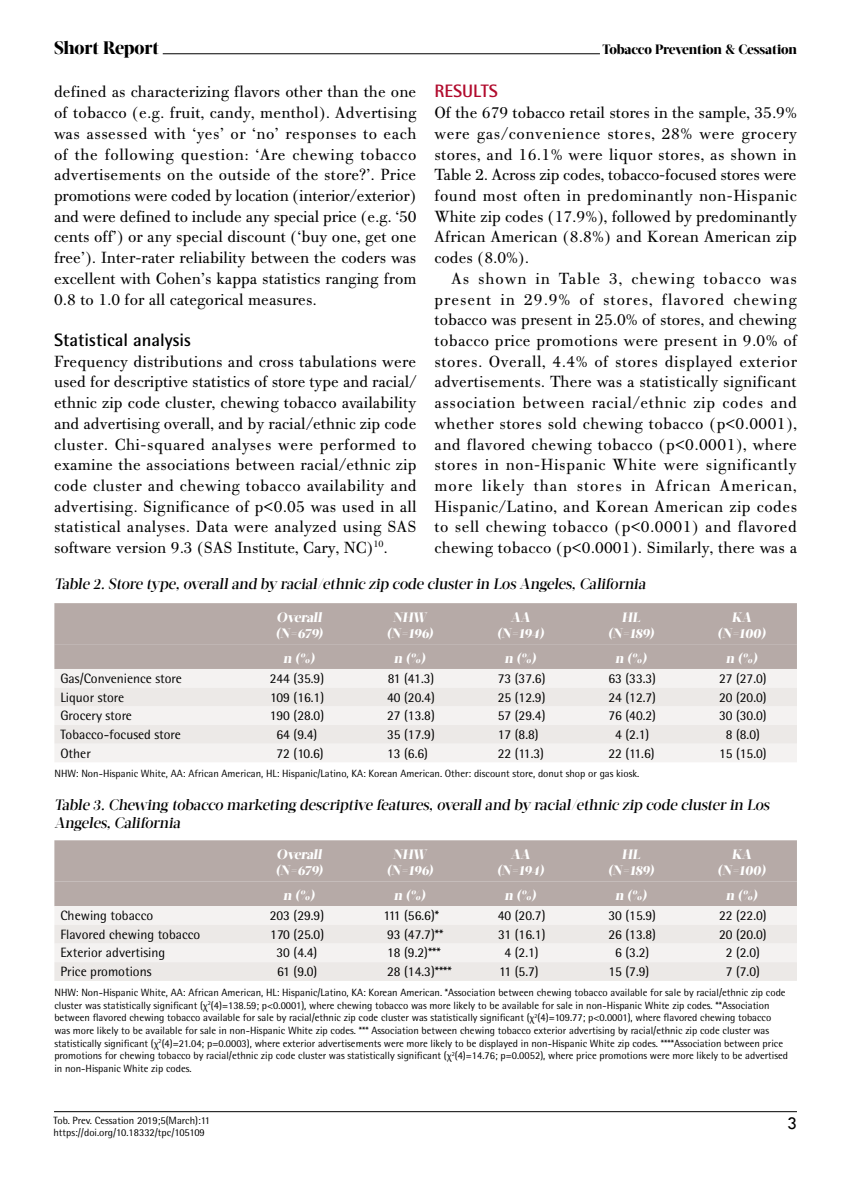
<style>
.page{position:relative;width:851px;height:1191px;background:#fff}
.page>*{position:absolute;margin:0;border:0;box-sizing:border-box;transform-origin:0 0}
.t1{font:700 18px "Rotis Semi Sans Hel";color:#000}
.t2{font:800 18px "Acta Display W04";letter-spacing:-.01em;color:#000}
.t3{font:700 18px "Rotis Semi Sans Hel";color:#b10b2d}
.t4{font:18px "Tw Cen";color:#000}
.t5{font:17.25px/20.7px "PF Bodoni Text";letter-spacing:.005em;color:#000;text-align:justify}
.t6{font:500 15px/18px "Acta Display W04";color:#000}
.t7{font:13.5px "Rotis Semi Sans Hel";color:#000}
.t8{font:800 13.5px/16.2px "Acta Display W04";color:#fff;text-align:center}
.t9{font:800 13.5px "Acta Display W04";letter-spacing:-.01em;color:#000}
.t10{font:10.5px/12.6px "Rotis Semi Sans Hel";color:#000}
.s1{font-family:"Minion Pro"}
</style>
<div class="page">
<hr style="left:163px;top:53px;width:437px;height:1px;background:#000">
<hr style="left:54px;top:1111px;width:742px;height:1px;background:#000">
<div style="left:54px;top:603px;width:742px;height:66px;background:#b6aaa7"></div>
<div style="left:54px;top:669px;width:742px;height:93px;background:#f4f2f1"></div>
<svg style="left:54px;top:687px;width:742px;height:56px;fill:#ece9e7"></svg>
<div style="left:54px;top:840px;width:742px;height:66px;background:#b6aaa7"></div>
<div style="left:54px;top:906px;width:742px;height:18px;background:#f4f2f1"></div>
<svg style="left:54px;top:924px;width:742px;height:56px;fill:#ece9e7"></svg>
<p class="t2" style="left:54px;top:36px;width:107px">Short Report</p>
<p class="t9" style="left:602px;top:41px;width:196px">Tobacco Prevention &amp; Cessation</p>
<p class="t5" style="left:54px;top:82px;width:364px">defined as characterizing flavors other than the one of tobacco (e.g. fruit, candy, menthol). Advertising was assessed with ‘yes’ or ‘no’ responses to each of the following question: ‘Are chewing tobacco advertisements on the outside of the store?’. Price promotions were coded by location (interior/exterior) and were defined to include any special price (e.g. ‘50 cents off’) or any special discount (‘buy one, get one free’). Inter-rater reliability between the coders was excellent with Cohen’s kappa statistics ranging from 0.8 to 1.0 for all categorical measures.</p>
<p class="t1" style="left:54px;top:329px;width:138px">Statistical analysis</p>
<p class="t5" style="left:54px;top:351px;width:364px">Frequency distributions and cross tabulations were used for descriptive statistics of store type and racial/ ethnic zip code cluster, chewing tobacco availability and advertising overall, and by racial/ethnic zip code cluster. Chi-squared analyses were performed to examine the associations between racial/ethnic zip code cluster and chewing tobacco availability and advertising. Significance of p&lt;0.05 was used in all statistical analyses. Data were analyzed using SAS software version 9.3 (SAS Institute, Cary, NC)<sup>10</sup>.</p>
<p class="t3" style="left:434px;top:80px;width:65px">RESULTS</p>
<p class="t5" style="left:434px;top:103px;width:364px">Of the 679 tobacco retail stores in the sample, 35.9% were gas/convenience stores, 28% were grocery stores, and 16.1% were liquor stores, as shown in Table 2. Across zip codes, tobacco-focused stores were found most often in predominantly non-Hispanic White zip codes (17.9%), followed by predominantly African American (8.8%) and Korean American zip codes (8.0%).</p>
<p class="t5" style="left:434px;top:268px;width:364px;text-indent:17px">As shown in Table 3, chewing tobacco was present in 29.9% of stores, flavored chewing tobacco was present in 25.0% of stores, and chewing tobacco price promotions were present in 9.0% of stores. Overall, 4.4% of stores displayed exterior advertisements. There was a statistically significant association between racial/ethnic zip codes and whether stores sold chewing tobacco (p&lt;0.0001), and flavored chewing tobacco (p&lt;0.0001), where stores in non-Hispanic White were significantly more likely than stores in African American, Hispanic/Latino, and Korean American zip codes to sell chewing tobacco (p&lt;0.0001) and flavored chewing tobacco (p&lt;0.0001). Similarly, there was a</p>
<p class="t6" style="left:54px;top:575px;width:595px">Table 2. Store type, overall and by racial/ethnic zip code cluster in Los Angeles, California</p>
<p class="t8" style="left:275px;top:609px;width:51px;text-align:left">Overall (N=679)</p>
<p class="t8" style="left:386px;top:609px;width:50px">NHW (N=196)</p>
<p class="t8" style="left:496px;top:609px;width:51px">AA (N=194)</p>
<p class="t8" style="left:607px;top:609px;width:50px">HL (N=189)</p>
<p class="t8" style="left:717px;top:609px;width:52px">KA (N=100)</p>
<p class="t8" style="left:283px;top:650px;width:35px">n (%)</p>
<p class="t8" style="left:394px;top:650px;width:35px">n (%)</p>
<p class="t8" style="left:504px;top:650px;width:35px">n (%)</p>
<p class="t8" style="left:615px;top:650px;width:35px">n (%)</p>
<p class="t8" style="left:725px;top:650px;width:35px">n (%)</p>
<p class="t7" style="left:60px;top:670px;width:123px">Gas/Convenience store</p>
<p class="t7" style="left:270px;top:670px;width:56px">244 (35.9)</p>
<p class="t7" style="left:387px;top:670px;width:48px">81 (41.3)</p>
<p class="t7" style="left:497px;top:670px;width:49px">73 (37.6)</p>
<p class="t7" style="left:608px;top:670px;width:49px">63 (33.3)</p>
<p class="t7" style="left:719px;top:670px;width:49px">27 (27.0)</p>
<p class="t7" style="left:60px;top:689px;width:65px">Liquor store</p>
<p class="t7" style="left:270px;top:689px;width:55px">109 (16.1)</p>
<p class="t7" style="left:387px;top:689px;width:49px">40 (20.4)</p>
<p class="t7" style="left:497px;top:689px;width:49px">25 (12.9)</p>
<p class="t7" style="left:608px;top:689px;width:49px">24 (12.7)</p>
<p class="t7" style="left:719px;top:689px;width:49px">20 (20.0)</p>
<p class="t7" style="left:60px;top:708px;width:73px">Grocery store</p>
<p class="t7" style="left:270px;top:708px;width:56px">190 (28.0)</p>
<p class="t7" style="left:387px;top:708px;width:49px">27 (13.8)</p>
<p class="t7" style="left:497px;top:708px;width:49px">57 (29.4)</p>
<p class="t7" style="left:608px;top:708px;width:49px">76 (40.2)</p>
<p class="t7" style="left:719px;top:708px;width:49px">30 (30.0)</p>
<p class="t7" style="left:60px;top:726px;width:122px">Tobacco-focused store</p>
<p class="t7" style="left:276px;top:726px;width:42px">64 (9.4)</p>
<p class="t7" style="left:387px;top:726px;width:49px">35 (17.9)</p>
<p class="t7" style="left:497px;top:726px;width:42px">17 (8.8)</p>
<p class="t7" style="left:615px;top:726px;width:36px">4 (2.1)</p>
<p class="t7" style="left:725px;top:726px;width:36px">8 (8.0)</p>
<p class="t7" style="left:60px;top:745px;width:32px">Other</p>
<p class="t7" style="left:276px;top:745px;width:49px">72 (10.6)</p>
<p class="t7" style="left:387px;top:745px;width:42px">13 (6.6)</p>
<p class="t7" style="left:497px;top:745px;width:48px">22 (11.3)</p>
<p class="t7" style="left:608px;top:745px;width:48px">22 (11.6)</p>
<p class="t7" style="left:719px;top:745px;width:49px">15 (15.0)</p>
<p class="t10" style="left:54px;top:766px;width:586px">NHW: Non-Hispanic White, AA: African American, HL: Hispanic/Latino, KA: Korean American. Other: discount store, donut shop or gas kiosk.</p>
<p class="t6" style="left:54px;top:795px;width:719px">Table 3. Chewing tobacco marketing descriptive features, overall and by racial/ethnic zip code cluster in Los<br>Angeles, California</p>
<p class="t8" style="left:275px;top:846px;width:51px;text-align:left">Overall (N=679)</p>
<p class="t8" style="left:386px;top:846px;width:50px">NHW (N=196)</p>
<p class="t8" style="left:496px;top:846px;width:51px">AA (N=194)</p>
<p class="t8" style="left:607px;top:846px;width:50px">HL (N=189)</p>
<p class="t8" style="left:717px;top:846px;width:52px">KA (N=100)</p>
<p class="t8" style="left:283px;top:887px;width:35px">n (%)</p>
<p class="t8" style="left:394px;top:887px;width:35px">n (%)</p>
<p class="t8" style="left:504px;top:887px;width:35px">n (%)</p>
<p class="t8" style="left:615px;top:887px;width:35px">n (%)</p>
<p class="t8" style="left:725px;top:887px;width:35px">n (%)</p>
<p class="t7" style="left:60px;top:907px;width:94px">Chewing tobacco</p>
<p class="t7" style="left:270px;top:907px;width:56px">203 (29.9)</p>
<p class="t7" style="left:383px;top:907px;width:57px">111 (56.6)*</p>
<p class="t7" style="left:497px;top:907px;width:49px">40 (20.7)</p>
<p class="t7" style="left:608px;top:907px;width:49px">30 (15.9)</p>
<p class="t7" style="left:719px;top:907px;width:49px">22 (22.0)</p>
<p class="t7" style="left:60px;top:926px;width:141px">Flavored chewing tobacco</p>
<p class="t7" style="left:270px;top:926px;width:55px">170 (25.0)</p>
<p class="t7" style="left:387px;top:926px;width:58px">93 (47.7)**</p>
<p class="t7" style="left:498px;top:926px;width:49px">31 (16.1)</p>
<p class="t7" style="left:608px;top:926px;width:49px">26 (13.8)</p>
<p class="t7" style="left:719px;top:926px;width:49px">20 (20.0)</p>
<p class="t7" style="left:60px;top:945px;width:106px">Exterior advertising</p>
<p class="t7" style="left:276px;top:945px;width:42px">30 (4.4)</p>
<p class="t7" style="left:387px;top:945px;width:55px">18 (9.2)***</p>
<p class="t7" style="left:504px;top:945px;width:36px">4 (2.1)</p>
<p class="t7" style="left:615px;top:945px;width:36px">6 (3.2)</p>
<p class="t7" style="left:725px;top:945px;width:36px">2 (2.0)</p>
<p class="t7" style="left:60px;top:963px;width:93px">Price promotions</p>
<p class="t7" style="left:277px;top:963px;width:42px">61 (9.0)</p>
<p class="t7" style="left:387px;top:963px;width:66px">28 (14.3)****</p>
<p class="t7" style="left:499px;top:963px;width:41px">11 (5.7)</p>
<p class="t7" style="left:608px;top:963px;width:42px">15 (7.9)</p>
<p class="t7" style="left:725px;top:963px;width:36px">7 (7.0)</p>
<p class="t10" style="left:54px;top:986px;width:735px">NHW: Non-Hispanic White, AA: African American, HL: Hispanic/Latino, KA: Korean American. *Association between chewing tobacco available for sale by racial/ethnic zip code cluster was statistically significant (<span class="s1">χ</span><sup>2</sup>(4)=138.59; p&lt;0.0001), where chewing tobacco was more likely to be available for sale in non-Hispanic White zip codes. **Association between flavored chewing tobacco available for sale by racial/ethnic zip code cluster was statistically significant (<span class="s1">χ</span><sup>2</sup>(4)=109.77; p&lt;0.0001), where flavored chewing tobacco was more likely to be available for sale in non-Hispanic White zip codes. *** Association between chewing tobacco exterior advertising by racial/ethnic zip code cluster was statistically significant (<span class="s1">χ</span><sup>2</sup>(4)=21.04; p=0.0003), where exterior advertisements were more likely to be displayed in non-Hispanic White zip codes. ****Association between price promotions for chewing tobacco by racial/ethnic zip code cluster was statistically significant (<span class="s1">χ</span><sup>2</sup>(4)=14.76; p=0.0052), where price promotions were more likely to be advertised in non-Hispanic White zip codes.</p>
<p class="t10" style="left:53px;top:1113px;width:158px">Tob. Prev. Cessation 2019;5(March):11 https://doi.org/10.18332/tpc/105109</p>
<p class="t4" style="left:786px;top:1112px;width:11px">3</p>
</div>
